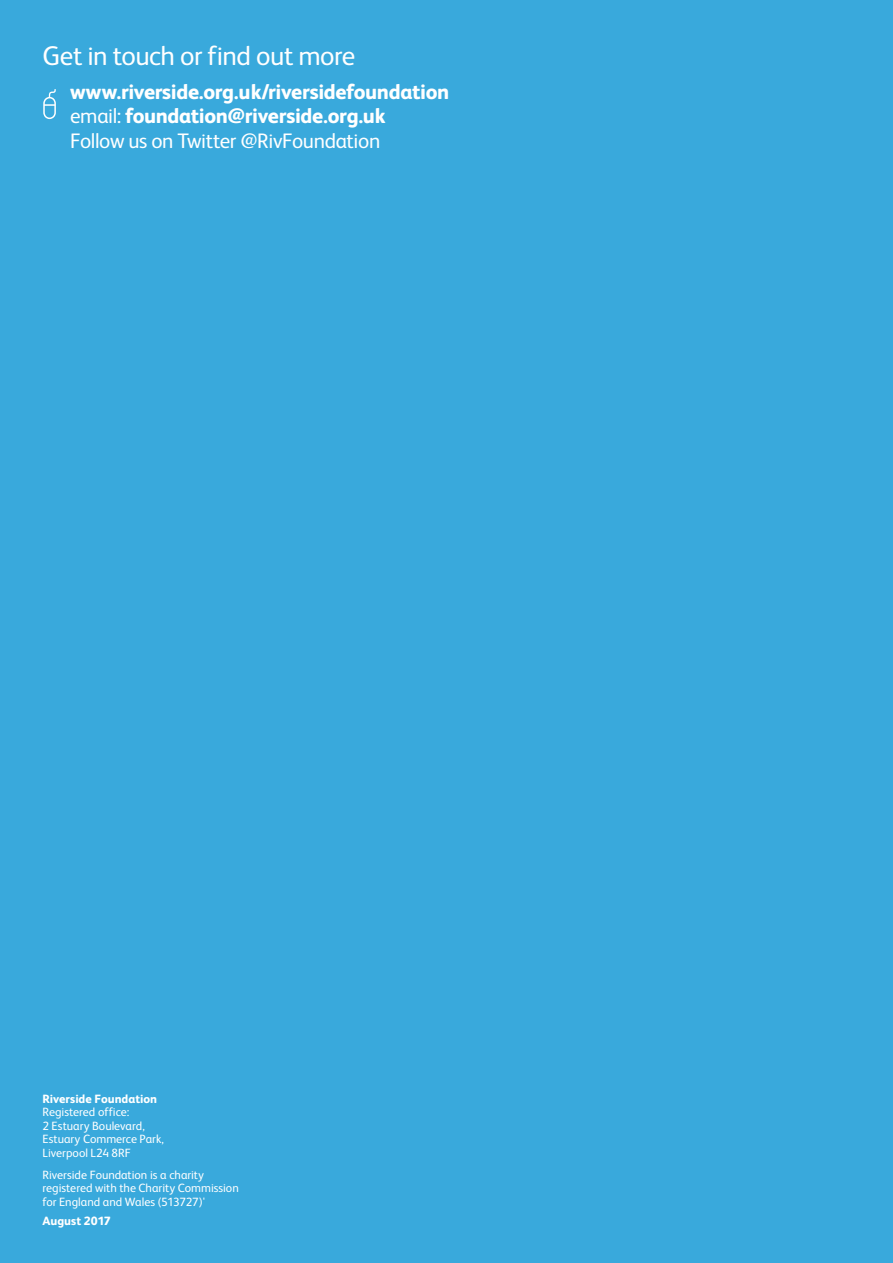
<style>
.page{position:relative;width:893px;height:1263px;background:#39a9dc}
.page>*{position:absolute;margin:0;border:0;box-sizing:border-box;transform-origin:0 0}
.t1{font:27px "FS Albert";letter-spacing:-.015em;color:#fff}
.t2{font:800 21px/24.8px "FS Albert";letter-spacing:-.015em;color:#fff}
.t3{font:12px/13.5px "FS Albert";letter-spacing:-.005em;color:#fff}
.t4{font:800 12px "FS Albert";color:#fff}
.s1{font-weight:400}
</style>
<div class="page">
<div style="left:43px;top:97px;width:13px;height:22px;border:2px solid #fff;border-radius:6px"></div>
<svg style="left:44px;top:89px;width:12px;height:17px"></svg>
<h1 class="t1" style="left:43px;top:38px;width:314px">Get in touch or find out more</h1>
<h2 class="t2" style="left:70px;top:78px;width:381px">www.riverside.org.uk/riversidefoundation <span class="s1">email:</span> foundation@riverside.org.uk<br><span class="s1">Follow us on Twitter @RivFoundation</span></h2>
<p class="t4" style="left:43px;top:1090px;width:116px">Riverside Foundation</p>
<p class="t3" style="left:43px;top:1105px;width:123px">Registered office:<br>2 Estuary Boulevard,<br>Estuary Commerce Park,<br>Liverpool L24 8RF</p>
<p class="t3" style="left:43px;top:1167px;width:198px">Riverside Foundation is a charity registered with the Charity Commission for England and Wales (513727)'</p>
<p class="t4" style="left:43px;top:1212px;width:70px">August 2017</p>
</div>
